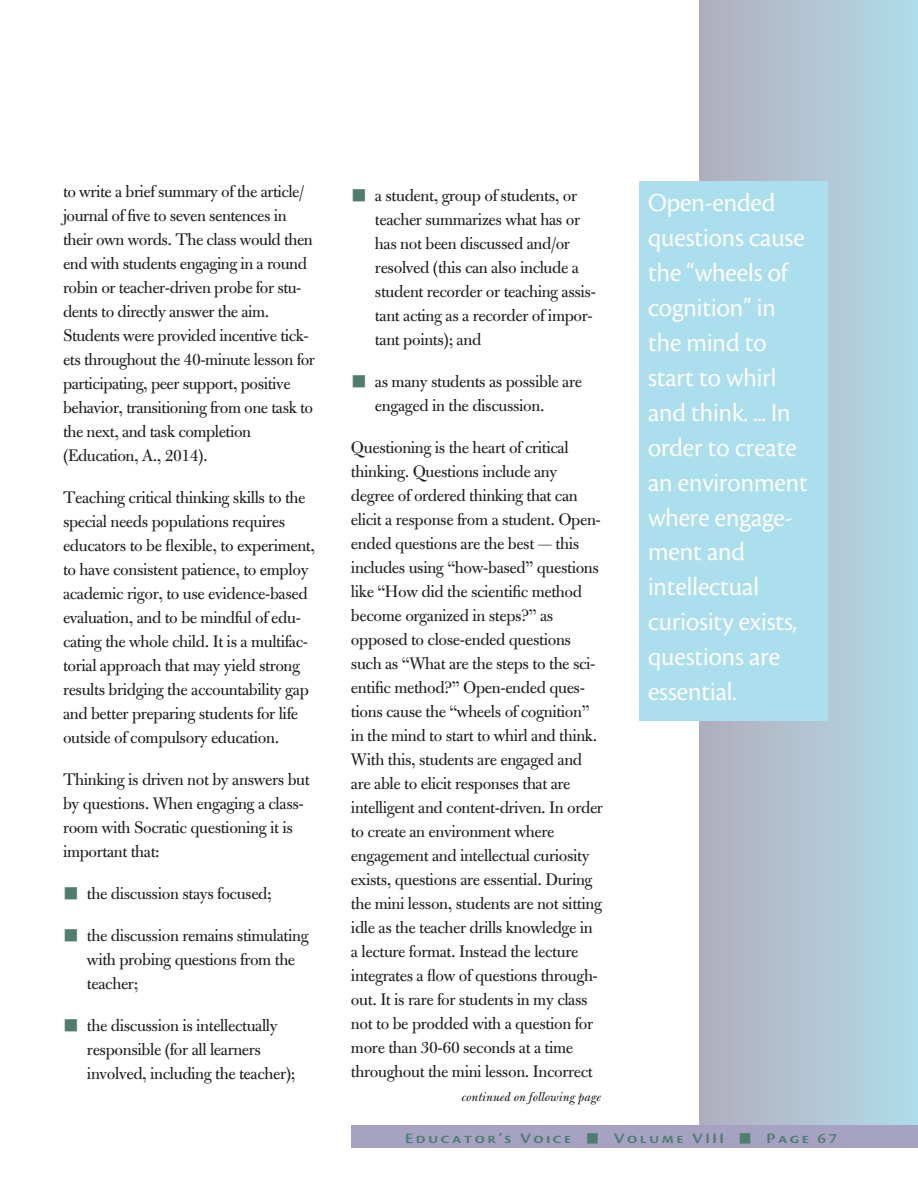
<style>
.page{position:relative;width:918px;height:1188px;background:#fff}
.page>*{position:absolute;margin:0;border:0;box-sizing:border-box;transform-origin:0 0}
.t1{font:27px/35px "Cronos Pro Disp";color:#fff}
.t2{font:18px/24px "Bulmer MT Std";letter-spacing:-.02em;color:#231f20}
.t3{font:15px "Cronos Pro Semibold Disp";letter-spacing:.14em;color:#4f7e71;scale:1.2 1}
.t4{font:italic 13.5px "Bulmer MT Std";color:#231f20}
.s1{color:#4f7e71}
</style>
<div class="page">
<div style="left:699px;top:0;width:219px;height:1125px;background:linear-gradient(to right,#b2adbd,#b1dce9)"></div>
<div style="left:352px;top:1125px;width:566px;height:23px;background:#a5a2c2"></div>
<div style="left:639px;top:181px;width:189px;height:540px;background:#acdfed"></div>
<p class="t2" style="left:63px;top:180px;width:253px">to write a brief summary of the article/ journal of five to seven sentences in their own words. The class would then end with students engaging in a round robin or teacher-driven probe for stu&shy;dents to directly answer the aim.<br>Students were provided incentive tick&shy;ets throughout the 40-minute lesson for participating, peer support, positive behavior, transitioning from one task to the next, and task completion (Education, A., 2014).</p>
<p class="t2" style="left:63px;top:486px;width:254px">Teaching critical thinking skills to the special needs populations requires educators to be flexible, to experiment, to have consistent patience, to employ academic rigor, to use evidence-based evaluation, and to be mindful of edu&shy;cating the whole child. It is a multifac&shy;torial approach that may yield strong results bridging the accountability gap and better preparing students for life outside of compulsory education.</p>
<p class="t2" style="left:63px;top:768px;width:248px">Thinking is driven not by answers but by questions. When engaging a class&shy;room with Socratic questioning it is important that:</p>
<p class="t2" style="left:63px;top:882px;width:210px"><span class="s1">■</span> the discussion stays focused;</p>
<p class="t2" style="left:87px;top:924px;width:223px;text-indent:-24px"><span class="s1">■</span> the discussion remains stimulating with probing questions from the teacher;</p>
<p class="t2" style="left:87px;top:1014px;width:210px;text-indent:-24px"><span class="s1">■</span> the discussion is intellectually responsible (for all learners involved, including the teacher);</p>
<p class="t2" style="left:375px;top:184px;width:223px;text-indent:-24px"><span class="s1">■</span> a student, group of students, or teacher summarizes what has or has not been discussed and/or resolved (this can also include a student recorder or teaching assis&shy;tant acting as a recorder of impor&shy;tant points); and</p>
<p class="t2" style="left:375px;top:370px;width:209px;text-indent:-24px"><span class="s1">■</span> as many students as possible are engaged in the discussion.</p>
<p class="t2" style="left:351px;top:436px;width:254px">Questioning is the heart of critical thinking. Questions include any degree of ordered thinking that can elicit a response from a student. Open&shy;ended questions are the best — this includes using “how-based” questions like “How did the scientific method become organized in steps?” as opposed to close-ended questions such as “What are the steps to the sci&shy;entific method?” Open-ended ques&shy;tions cause the “wheels of cognition” in the mind to start to whirl and think.<br>With this, students are engaged and are able to elicit responses that are intelligent and content-driven. In order to create an environment where engagement and intellectual curiosity exists, questions are essential. During the mini lesson, students are not sitting idle as the teacher drills knowledge in a lecture format. Instead the lecture integrates a flow of questions through&shy;out. It is rare for students in my class not to be prodded with a question for more than 30-60 seconds at a time throughout the mini lesson. Incorrect</p>
<p class="t4" style="left:462px;top:1089px;width:141px">continued on following page</p>
<h1 class="t1" style="left:648px;top:185px;width:161px">Open-ended questions cause the “wheels of cognition” in the mind to start to whirl and think. ... In order to create an environment where engage&shy;ment and intellectual curiosity exists, questions are essential.</h1>
<p class="t3" style="left:405px;top:1130px;width:361px">Educator’s Voice ■ Volume VIII ■ Page 67</p>
</div>
